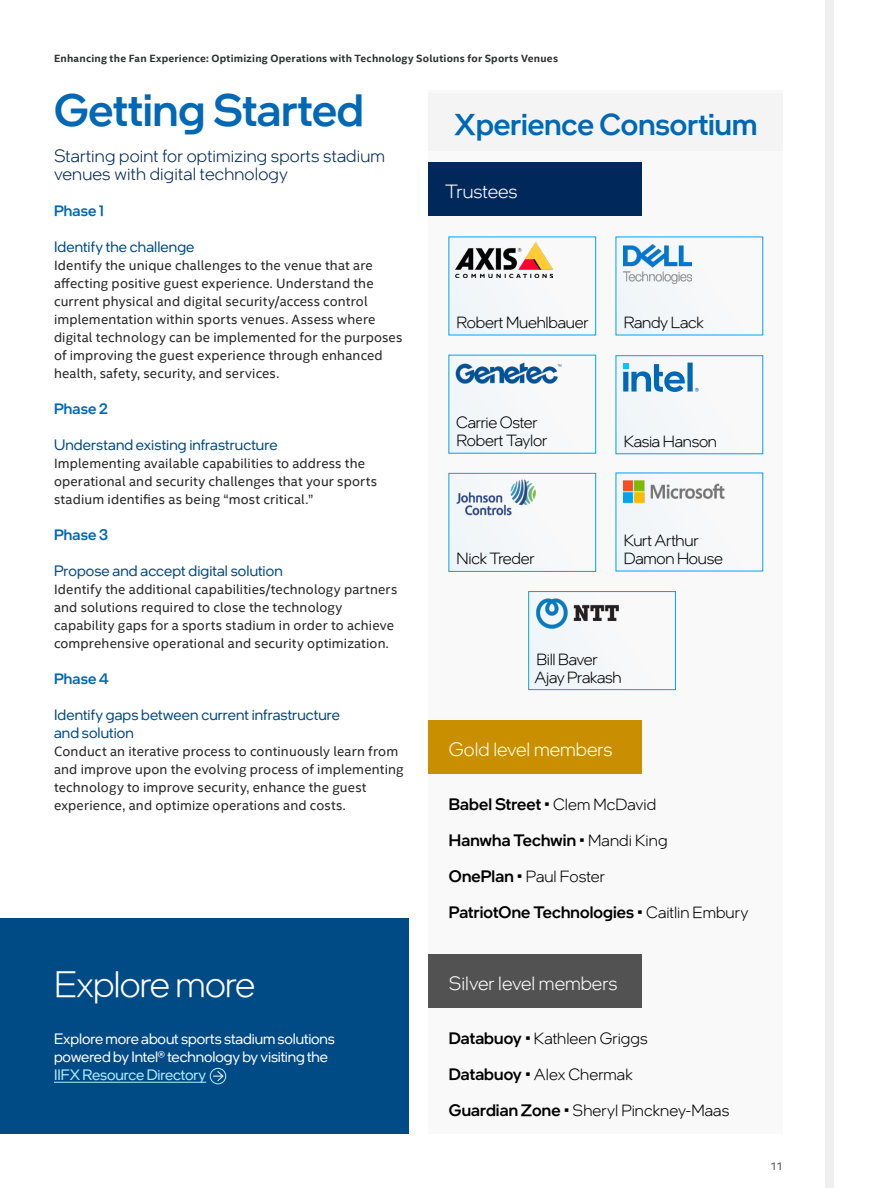
<style>
.page{position:relative;width:891px;height:1188px;background:#fff}
.page>*{position:absolute;margin:0;border:0;box-sizing:border-box;transform-origin:0 0}
.t1{font:500 45px "Intel One Display";color:#0068b5}
.t2{font:300 37.5px "Intel One Display";letter-spacing:-.025em;color:#fff}
.t3{font:500 30px "Intel One Display";color:#0068b5}
.t4{font:300 19.5px "Intel One Display";color:#fff}
.t5{font:300 18px/18px "Intel One Display";letter-spacing:.01em;color:#00285a}
.t6{font:300 16.5px/18px "Intel One Display";letter-spacing:-.015em;color:#000}
.t7{font:500 16.5px/36px "Intel One Display";letter-spacing:.005em;color:#000}
.t8{font:300 16.5px/36px "Intel One Display";letter-spacing:.005em;color:#000}
.t9{font:15px/18px "Intel One Display";letter-spacing:.01em;color:#004a86}
.t10{font:15px/18px "Intel One Display";letter-spacing:-.005em;color:#fff}
.t11{font:500 15px "Intel One Display";letter-spacing:.01em;color:#0068b5}
.t12{font:15px "Intel One Display";letter-spacing:-.005em;color:#b4f0ff}
.t13{font:13.5px/18px "Intel Clear";letter-spacing:.01em;color:#262626}
.t14{font:11.1px "Intel Clear";color:#525252}
.t15{font:700 10.5px "Intel Clear";letter-spacing:.02em;color:#2e2f2f}
.s1{font-weight:300}
.s2{font-weight:500}
</style>
<div class="page">
<div style="left:826px;top:0;width:8px;height:1188px;background:#efefef"></div>
<div style="left:429px;top:90px;width:354px;height:1044px;background:#f9f9f9"></div>
<div style="left:616px;top:355px;width:147px;height:99px;border:1px solid #00a3f6"></div>
<div style="left:528px;top:591px;width:148px;height:99px;border:1px solid #00a3f6"></div>
<div style="left:448px;top:473px;width:148px;height:99px;border:1px solid #00a3f6"></div>
<div style="left:0;top:918px;width:408px;height:216px;background:#004a86"></div>
<hr style="left:54px;top:1082px;width:152px;height:1px;background:#b4f0ff">
<div style="left:429px;top:162px;width:213px;height:54px;background:#00285a"></div>
<div style="left:429px;top:720px;width:213px;height:54px;background:#c98f00"></div>
<div style="left:429px;top:954px;width:213px;height:54px;background:#525252"></div>
<div style="left:429px;top:93px;width:354px;height:57px;background:#f4f4f4"></div>
<img style="left:456px;top:243px;width:96px;height:34px">
<img style="left:623px;top:244px;width:68px;height:39px">
<img style="left:456px;top:363px;width:106px;height:20px">
<svg style="left:623px;top:363px;width:76px;height:29px"></svg>
<img style="left:456px;top:479px;width:80px;height:37px">
<img style="left:623px;top:480px;width:102px;height:24px">
<img style="left:536px;top:598px;width:83px;height:31px">
<div style="left:210px;top:1068px;width:16px;height:16px;border:1px solid #b4f0ff;border-radius:50%"></div>
<svg style="left:213px;top:1070px;width:11px;height:12px"></svg>
<p class="t15" style="left:54px;top:51px;width:506px">Enhancing the Fan Experience: Optimizing Operations with Technology Solutions for Sports Venues</p>
<h1 class="t1" style="left:54px;top:81px;width:311px">Getting Started</h1>
<h3 class="t5" style="left:54px;top:147px;width:333px">Starting point for optimizing sports stadium venues with digital technology</h3>
<p class="t11" style="left:54px;top:201px;width:51px">Phase 1</p>
<p class="t9" style="left:54px;top:238px;width:142px">Identify the challenge</p>
<p class="t13" style="left:54px;top:256px;width:350px">Identify the unique challenges to the venue that are affecting positive guest experience. Understand the current physical and digital security/access control implementation within sports venues. Assess where digital technology can be implemented for the purposes of improving the guest experience through enhanced health, safety, security, and services.</p>
<p class="t11" style="left:54px;top:399px;width:55px">Phase 2</p>
<p class="t9" style="left:54px;top:436px;width:225px">Understand existing infrastructure</p>
<p class="t13" style="left:54px;top:454px;width:325px">Implementing available capabilities to address the operational and security challenges that your sports stadium identifies as being “most critical.”</p>
<p class="t11" style="left:54px;top:525px;width:55px">Phase 3</p>
<p class="t9" style="left:54px;top:562px;width:230px">Propose and accept digital solution</p>
<p class="t13" style="left:54px;top:580px;width:345px">Identify the additional capabilities/technology partners and solutions required to close the technology capability gaps for a sports stadium in order to achieve comprehensive operational and security optimization.</p>
<p class="t11" style="left:54px;top:669px;width:56px">Phase 4</p>
<p class="t9" style="left:54px;top:706px;width:287px">Identify gaps between current infrastructure and solution</p>
<p class="t13" style="left:54px;top:742px;width:351px">Conduct an iterative process to continuously learn from and improve upon the evolving process of implementing technology to improve security, enhance the guest experience, and optimize operations and costs.</p>
<h3 class="t3" style="left:454px;top:106px;width:304px">Xperience Consortium</h3>
<h3 class="t4" style="left:445px;top:179px;width:74px">Trustees</h3>
<p class="t6" style="left:457px;top:313px;width:133px">Robert Muehlbauer</p>
<p class="t6" style="left:624px;top:313px;width:82px">Randy Lack</p>
<p class="t6" style="left:456px;top:413px;width:93px">Carrie Oster<br>Robert Taylor</p>
<p class="t6" style="left:457px;top:549px;width:80px">Nick Treder</p>
<p class="t6" style="left:624px;top:432px;width:95px">Kasia Hanson</p>
<p class="t6" style="left:624px;top:531px;width:101px">Kurt Arthur<br>Damon House</p>
<p class="t6" style="left:535px;top:650px;width:89px">Bill Baver<br>Ajay Prakash</p>
<h3 class="t4" style="left:449px;top:737px;width:165px">Gold level members</h3>
<p class="t7" style="left:449px;top:786px;width:301px">Babel Street <span class="s1">• Clem McDavid<br></span>Hanwha Techwin <span class="s1">• Mandi King<br></span>OnePlan <span class="s1">• Paul Foster<br></span>PatriotOne Technologies <span class="s1">• Caitlin Embury</span></p>
<h2 class="t2" style="left:54px;top:961px;width:203px">Explore more</h2>
<p class="t10" style="left:54px;top:1030px;width:282px">Explore more about sports stadium solutions powered by Intel® technology by visiting the</p>
<p class="t12" style="left:54px;top:1065px;width:154px">IIFX Resource Directory</p>
<h3 class="t4" style="left:449px;top:971px;width:170px">Silver level members</h3>
<p class="t8" style="left:449px;top:1020px;width:282px"><span class="s2">Databuoy</span> • Kathleen Griggs<br><span class="s2">Databuoy</span> • Alex Chermak<br><span class="s2">Guardian Zone</span> • Sheryl Pinckney-Maas</p>
<p class="t14" style="left:770px;top:1158px;width:14px">11</p>
</div>
